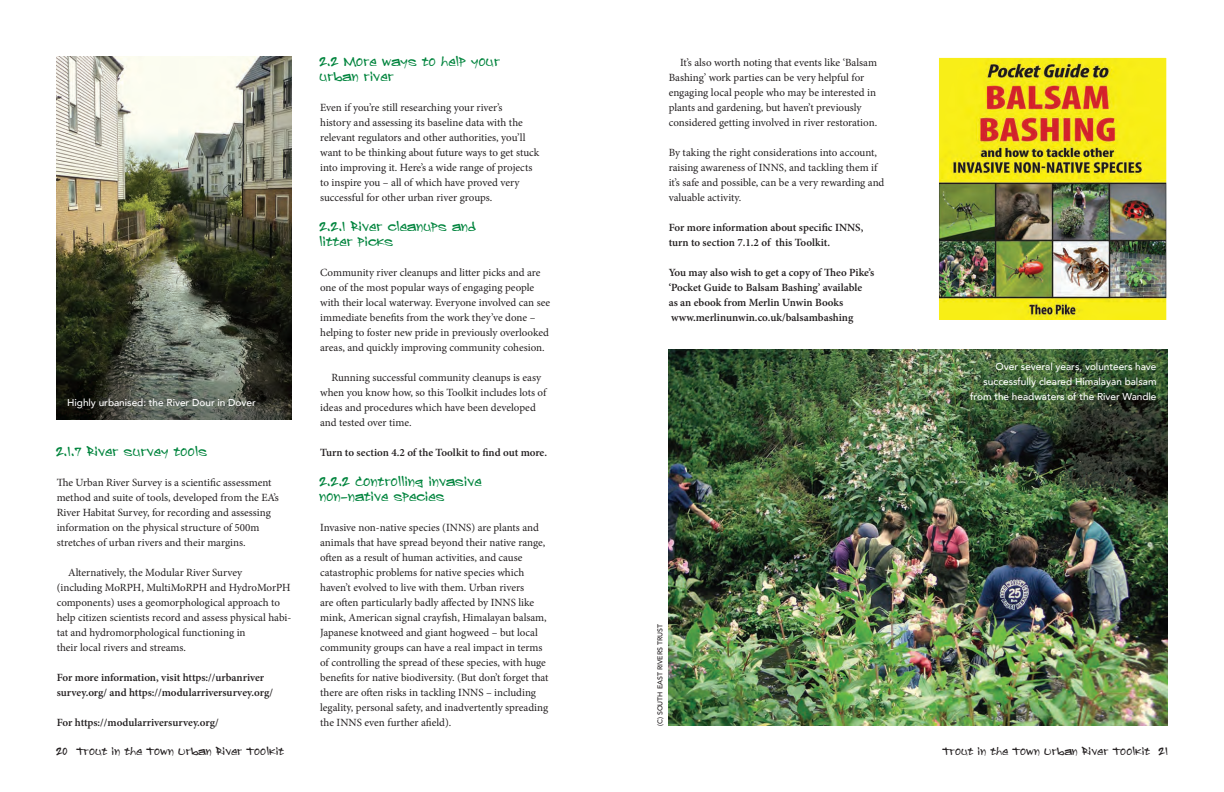
<style>
.page{position:relative;width:1224px;height:792px;background:#fff}
.page>*{position:absolute;margin:0;border:0;box-sizing:border-box;transform-origin:0 0}
.bodycopy{font:12px/15px "Sprayerz";letter-spacing:.15em;color:#00843d}
.bodycopy-2{font:11px/15px "Minion Pro";letter-spacing:-.005em;color:#231f20}
.bodycopy-3{font:600 11px/15px "Minion Pro";color:#231f20}
.t1{font:500 10px/15px "Avenir";color:#fff;text-align:right}
.t2{font:10px "Sprayerz";letter-spacing:.15em;color:#231f20}
.t3{font:500 7px "Avenir";color:#231f20}
</style>
<div class="page">
<img style="left:57px;top:57px;width:235px;height:363px">
<img style="left:669px;top:350px;width:498px;height:376px">
<img style="left:940px;top:59px;width:225px;height:260px">
<div style="left:938px;top:57px;width:229px;height:264px;border:1px solid #fff"></div>
<p class="t1" style="left:67px;top:394px;width:190px">Highly urbanised: the River Dour in Dover</p>
<p class="bodycopy" style="left:57px;top:444px;width:151px">2.1.7 River survey tools</p>
<p class="bodycopy-2" style="left:57px;top:475px;width:224px">The Urban River Survey is a scientific assessment method and suite of tools, developed from the EA’s River Habitat Survey, for recording and assessing information on the physical structure of 500m stretches of urban rivers and their margins.</p>
<p class="bodycopy-2" style="left:57px;top:565px;width:236px;text-indent:11px">Alternatively, the Modular River Survey<br>(including MoRPH, MultiMoRPH and HydroMorPH components) uses a geomorphological approach to help citizen scientists record and assess physical habi&shy;tat and hydromorphological functioning in<br>their local rivers and streams.</p>
<p class="bodycopy-3" style="left:57px;top:670px;width:218px">For more information, visit https://urbanriver survey.org/ and https://modularriversurvey.org/</p>
<p class="bodycopy-3" style="left:57px;top:715px;width:164px">For https://modularriversurvey.org/</p>
<p class="bodycopy" style="left:320px;top:54px;width:180px">2.2 More ways to help your urban river</p>
<p class="bodycopy-2" style="left:320px;top:100px;width:221px">Even if you’re still researching your river’s<br>history and assessing its baseline data with the relevant regulators and other authorities, you’ll want to be thinking about future ways to get stuck into improving it. Here’s a wide range of projects to inspire you – all of which have proved very successful for other urban river groups.</p>
<p class="bodycopy" style="left:320px;top:219px;width:156px">2.2.1 River cleanups and litter picks</p>
<p class="bodycopy-2" style="left:320px;top:265px;width:232px">Community river cleanups and litter picks and are one of the most popular ways of engaging people with their local waterway. Everyone involved can see immediate benefits from the work they’ve done – helping to foster new pride in previously overlooked areas, and quickly improving community cohesion.</p>
<p class="bodycopy-2" style="left:320px;top:370px;width:228px;text-indent:11px">Running successful community cleanups is easy when you know how, so this Toolkit includes lots of ideas and procedures which have been developed and tested over time.</p>
<p class="bodycopy-3" style="left:320px;top:445px;width:228px">Turn to section 4.2 of the Toolkit to find out more.</p>
<p class="bodycopy" style="left:320px;top:474px;width:162px">2.2.2 Controlling invasive non-native species</p>
<p class="bodycopy-2" style="left:320px;top:520px;width:230px">Invasive non-native species (INNS) are plants and animals that have spread beyond their native range, often as a result of human activities, and cause catastrophic problems for native species which haven’t evolved to live with them. Urban rivers<br>are often particularly badly affected by INNS like mink, American signal crayfish, Himalayan balsam, Japanese knotweed and giant hogweed – but local community groups can have a real impact in terms of controlling the spread of these species, with huge benefits for native biodiversity. (But don’t forget that there are often risks in tackling INNS – including legality, personal safety, and inadvertently spreading the INNS even further afield).</p>
<p class="bodycopy-2" style="left:669px;top:55px;width:210px;text-indent:11px">It’s also worth noting that events like ‘Balsam Bashing’ work parties can be very helpful for engaging local people who may be interested in plants and gardening, but haven’t previously considered getting involved in river restoration.</p>
<p class="bodycopy-2" style="left:669px;top:145px;width:217px">By taking the right considerations into account, raising awareness of INNS, and tackling them if it’s safe and possible, can be a very rewarding and valuable activity.</p>
<p class="bodycopy-3" style="left:669px;top:220px;width:196px">For more information about specific INNS, turn to section 7.1.2 of this Toolkit.</p>
<p class="bodycopy-3" style="left:669px;top:265px;width:207px">You may also wish to get a copy of Theo Pike’s ‘Pocket Guide to Balsam Bashing’ available<br>as an ebook from Merlin Unwin Books www.merlinunwin.co.uk/balsambashing</p>
<p class="t1" style="left:970px;top:358px;width:188px">Over several years, volunteers have successfully cleared Himalayan balsam from the headwaters of the River Wandle</p>
<p class="t3" style="left:654px;top:726px;width:103px;rotate:-90deg">(C) SOUTH EAST RIVERS TRUST</p>
<p class="t2" style="left:57px;top:746px;width:228px">20 Trout in the Town Urban River Toolkit</p>
<p class="t2" style="left:943px;top:746px;width:226px">Trout in the Town Urban River Toolkit 21</p>
</div>
